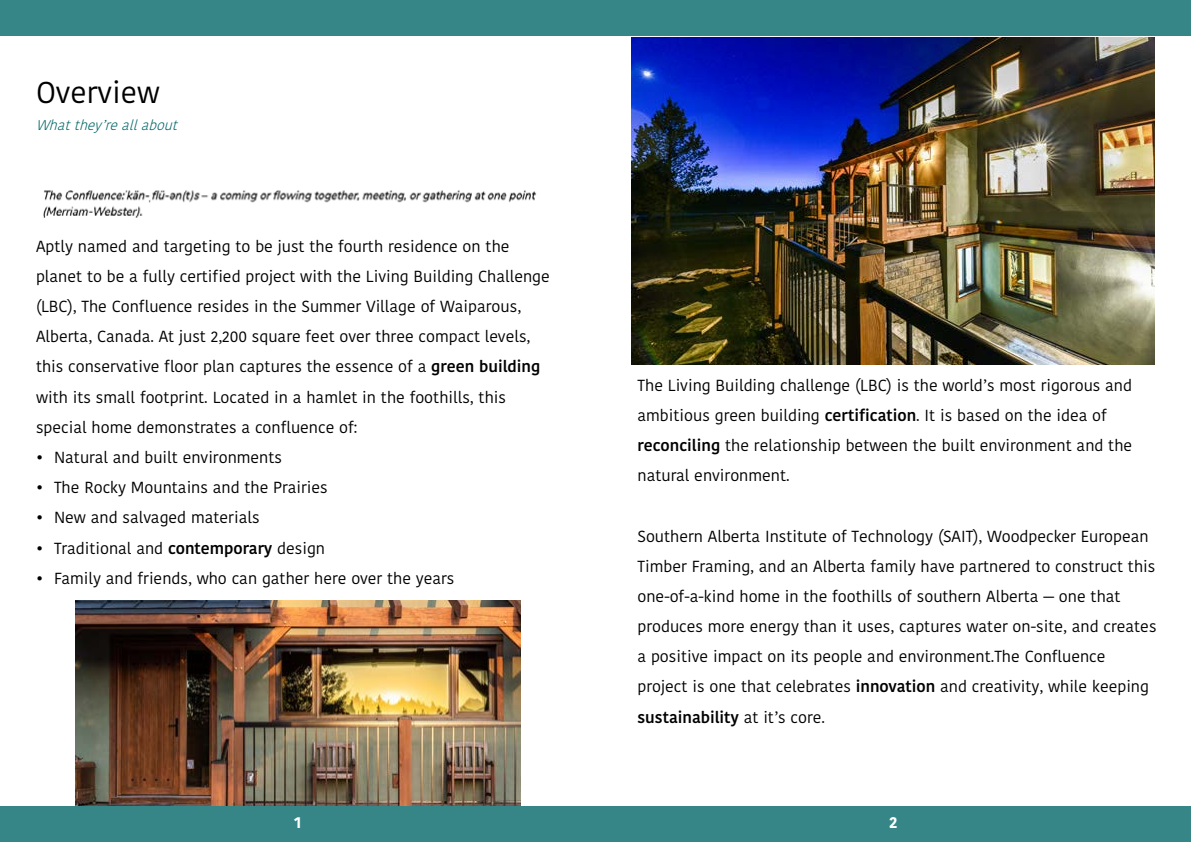
<style>
.page{position:relative;width:1191px;height:842px;background:#fff}
.page>*{position:absolute;margin:0;border:0;box-sizing:border-box;transform-origin:0 0}
.t1{font:30px "Kohinoor Telugu";color:#000}
.t2{font:16px/30.2px "Kohinoor Telugu";color:#000}
.t3{font:700 16px "Kohinoor Telugu";color:#fff}
.t4{font:italic 300 14px "Kohinoor Telugu";color:#006667}
.s1{font-weight:600}
</style>
<div class="page">
<img style="left:75px;top:600px;width:445px;height:206px">
<img style="left:631px;top:37px;width:524px;height:328px">
<div style="left:0;top:0;width:1190px;height:36px;background:#368687"></div>
<div style="left:0;top:806px;width:1190px;height:35px;background:#368687"></div>
<img style="left:43px;top:190px;width:493px;height:28px">
<h1 class="t1" style="left:36px;top:75px;width:125px">Overview</h1>
<p class="t4" style="left:36px;top:117px;width:149px">Whatthey’reallabout</p>
<p class="t2" style="left:36px;top:231px;width:515px">Aptly named and targeting to be just the fourth residence on the planet to be a fully certified project with the Living Building Challenge (LBC), The Confluence resides in the Summer Village of Waiparous, Alberta, Canada. At just 2,200 square feet over three compact levels, this conservative floor plan captures the essence of a <span class="s1">green building </span>with its small footprint. Located in a hamlet in the foothills, this special home demonstrates a confluence of:</p>
<p class="t2" style="left:36px;top:442px;width:248px">• Natural and built environments</p>
<p class="t2" style="left:36px;top:472px;width:293px">• The Rocky Mountains and the Prairies</p>
<p class="t2" style="left:36px;top:503px;width:225px">• New and salvaged materials</p>
<p class="t2" style="left:36px;top:533px;width:291px">• Traditional and <span class="s1">contemporary</span> design</p>
<p class="t2" style="left:36px;top:563px;width:420px">• Family and friends, who can gather here over the years</p>
<p class="t2" style="left:637px;top:370px;width:496px">The Living Building challenge (LBC) is the world’s most rigorous and ambitious green building <span class="s1">certification</span>. It is based on the idea of <span class="s1">reconciling</span> the relationship between the built environment and the natural environment.</p>
<p class="t2" style="left:637px;top:521px;width:520px">Southern Alberta Institute of Technology (SAIT), Woodpecker European Timber Framing, and an Alberta family have partnered to construct this one-of-a-kind home in the foothills of southern Alberta — one that produces more energy than it uses, captures water on-site, and creates a positive impact on its people and environment.The Confluence project is one that celebrates <span class="s1">innovation</span> and creativity, while keeping <span class="s1">sustainability</span> at it’s core.</p>
<p class="t3" style="left:294px;top:813px;width:9px">1</p>
<p class="t3" style="left:889px;top:813px;width:10px">2</p>
</div>
